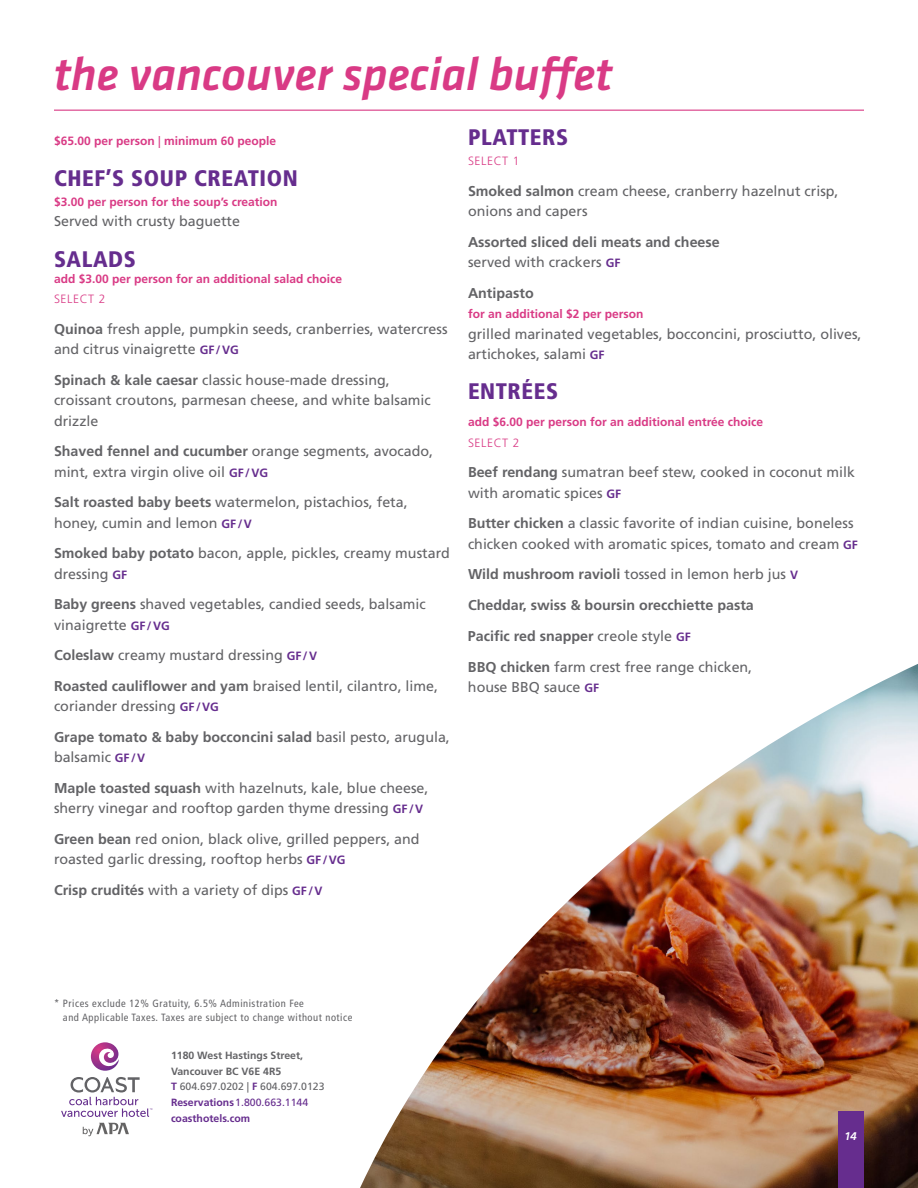
<style>
.page{position:relative;width:918px;height:1188px;background:#fff}
.page>*{position:absolute;margin:0;border:0;box-sizing:border-box;transform-origin:0 0}
.t1{font:italic 500 48px "Klavika";color:#d93a85}
.Menu_Bullets{font:900 condensed 22.5px "Frutiger LT Std";letter-spacing:.025em;color:#662d8e}
.Menu_Bullets-2{font:14.25px/20.2px "Frutiger LT Std";color:#636366}
.Menu_Bullets-3{font:700 14.25px/20.2px "Frutiger LT Std";color:#636366}
.Menu_Bullets-4{font:700 12px/20.2px "Frutiger LT Std";color:#d93a85}
.Menu_Bullets-5{font:300 12px "Frutiger LT Std";letter-spacing:.05em;color:#d93a85}
.t2{font:italic 500 12px "Klavika";color:#fff}
.t3{font:700 10.5px/15.8px "Frutiger LT Std";color:#636366}
.t4{font:condensed 10.5px/13.5px "Frutiger LT";letter-spacing:.05em;color:#636366}
.s1{font-stretch:condensed}
.s2{font-weight:300}
.s3{font-weight:700}
.s4{font-weight:700;font-size:12px;color:#662d8e}
.s5{font-weight:400}
.s6{font-size:12px;color:#662d8e}
.s7{color:#662d8e}
.s8{font-weight:400;color:#662d8e}
</style>
<div class="page">
<hr style="left:54px;top:110px;width:810px;height:1px;background:#d93a85">
<img style="left:360px;top:664px;width:558px;height:524px">
<svg style="left:91px;top:1042px;width:28px;height:29px"></svg>
<svg style="left:61px;top:1077px;width:91px;height:40px"></svg>
<svg style="left:83px;top:1123px;width:46px;height:13px"></svg>
<div style="left:838px;top:1112px;width:26px;height:76px;background:#662d8e"></div>
<p class="t1" style="left:54px;top:48px;width:560px">the vancouver special buffet</p>
<p class="Menu_Bullets-4" style="left:54px;top:131px;width:224px">$65.00 per person <span class="s1">|</span> minimum 60 people</p>
<p class="Menu_Bullets" style="left:54px;top:164px;width:245px">CHEF’S SOUP CREATION</p>
<p class="Menu_Bullets-4" style="left:54px;top:192px;width:225px">$3.00 per person for the soup’s creation</p>
<p class="Menu_Bullets-2" style="left:54px;top:211px;width:188px">Served with crusty baguette</p>
<p class="Menu_Bullets" style="left:54px;top:245px;width:83px">SALADS</p>
<p class="Menu_Bullets-4" style="left:54px;top:269px;width:290px">add $3.00 per person for an additional salad choice<br><span class="s2">SELECT 2</span></p>
<p class="Menu_Bullets-2" style="left:54px;top:319px;width:395px"><span class="s3">Quinoa</span> fresh apple, pumpkin seeds, cranberries, watercress and citrus vinaigrette <span class="s4">GF /VG</span></p>
<p class="Menu_Bullets-2" style="left:54px;top:370px;width:378px"><span class="s3">Spinach &amp; kale caesar</span> classic house-made dressing, croissant croutons, parmesan cheese, and white balsamic drizzle</p>
<p class="Menu_Bullets-2" style="left:54px;top:441px;width:381px"><span class="s3">Shaved fennel and cucumber</span> orange segments, avocado, mint, extra virgin olive oil <span class="s4">GF /VG</span></p>
<p class="Menu_Bullets-2" style="left:54px;top:492px;width:355px"><span class="s3">Salt roasted baby beets</span> watermelon, pistachios, feta, honey, cumin and lemon <span class="s4">GF /V</span></p>
<p class="Menu_Bullets-2" style="left:54px;top:543px;width:397px"><span class="s3">Smoked baby potato</span> bacon, apple, pickles, creamy mustard dressing <span class="s4">GF</span></p>
<p class="Menu_Bullets-2" style="left:54px;top:594px;width:373px"><span class="s3">Baby greens</span> shaved vegetables, candied seeds, balsamic vinaigrette <span class="s4">GF /VG</span></p>
<p class="Menu_Bullets-2" style="left:54px;top:645px;width:265px"><span class="s3">Coleslaw</span> creamy mustard dressing <span class="s4">GF /V</span></p>
<p class="Menu_Bullets-2" style="left:54px;top:676px;width:386px"><span class="s3">Roasted cauliflower and yam</span> braised lentil, cilantro, lime, coriander dressing <span class="s4">GF /VG</span></p>
<p class="Menu_Bullets-3" style="left:54px;top:727px;width:397px">Grape tomato &amp; baby bocconcini salad <span class="s5">basil pesto, arugula, balsamic</span> <span class="s6">GF /V</span></p>
<p class="Menu_Bullets-2" style="left:54px;top:778px;width:376px"><span class="s3">Maple toasted squash</span> with hazelnuts, kale, blue cheese, sherry vinegar and rooftop garden thyme dressing <span class="s4">GF /V</span></p>
<p class="Menu_Bullets-2" style="left:54px;top:829px;width:367px"><span class="s3">Green bean</span> red onion, black olive, grilled peppers, and roasted garlic dressing, rooftop herbs <span class="s4">GF /VG</span></p>
<p class="Menu_Bullets-2" style="left:54px;top:880px;width:270px"><span class="s3">Crisp crudités</span> with a variety of dips <span class="s4">GF /V</span></p>
<p class="Menu_Bullets" style="left:468px;top:124px;width:102px">PLATTERS</p>
<p class="Menu_Bullets-5" style="left:468px;top:154px;width:53px">SELECT 1</p>
<p class="Menu_Bullets-2" style="left:468px;top:181px;width:372px"><span class="s3">Smoked salmon</span> cream cheese, cranberry hazelnut crisp, onions and capers</p>
<p class="Menu_Bullets-3" style="left:468px;top:232px;width:253px">Assorted sliced deli meats and cheese <span class="s5">served with crackers</span> <span class="s6">GF</span></p>
<p class="Menu_Bullets-3" style="left:468px;top:283px;width:67px">Antipasto</p>
<p class="Menu_Bullets-4" style="left:468px;top:304px;width:177px">for an additional $2 per person</p>
<p class="Menu_Bullets-2" style="left:468px;top:324px;width:395px">grilled marinated vegetables, bocconcini, prosciutto, olives, artichokes, salami <span class="s4">GF</span></p>
<p class="Menu_Bullets" style="left:468px;top:378px;width:92px">ENTRÉES</p>
<p class="Menu_Bullets-4" style="left:468px;top:412px;width:297px">add $6.00 per person for an additional entrée choice<br><span class="s2">SELECT 2</span></p>
<p class="Menu_Bullets-2" style="left:468px;top:462px;width:388px"><span class="s3">Beef rendang</span> sumatran beef stew, cooked in coconut milk with aromatic spices <span class="s4">GF</span></p>
<p class="Menu_Bullets-2" style="left:468px;top:513px;width:391px"><span class="s3">Butter chicken</span> a classic favorite of indian cuisine, boneless chicken cooked with aromatic spices, tomato and cream <span class="s4">GF</span></p>
<p class="Menu_Bullets-2" style="left:468px;top:564px;width:332px"><span class="s3">Wild mushroom ravioli</span> tossed in lemon herb jus <span class="s4">V</span></p>
<p class="Menu_Bullets-3" style="left:468px;top:595px;width:287px">Cheddar, swiss &amp; boursin orecchiette pasta</p>
<p class="Menu_Bullets-3" style="left:468px;top:626px;width:224px">Pacific red snapper <span class="s5">creole style</span> <span class="s6">GF</span></p>
<p class="Menu_Bullets-2" style="left:468px;top:657px;width:286px"><span class="s3">BBQ chicken</span> farm crest free range chicken, house BBQ sauce <span class="s4">GF</span></p>
<p class="t4" style="left:63px;top:997px;width:291px;text-indent:-9px">* Prices exclude 12% Gratuity, 6.5% Administration Fee<br>and Applicable Taxes. Taxes are subject to change without notice</p>
<p class="t3" style="left:171px;top:1047px;width:155px">1180 West Hastings Street,<br>Vancouver BC V6E 4R5<br><span class="s7">T</span> <span class="s5">604.697.0202 |</span> <span class="s7">F</span> <span class="s5">604.697.0123<br></span><span class="s7">Reservations</span><span class="s8">1.800.663.1144 </span><span class="s7">coasthotels.com</span></p>
<p class="t2" style="left:845px;top:1129px;width:13px">14</p>
</div>
